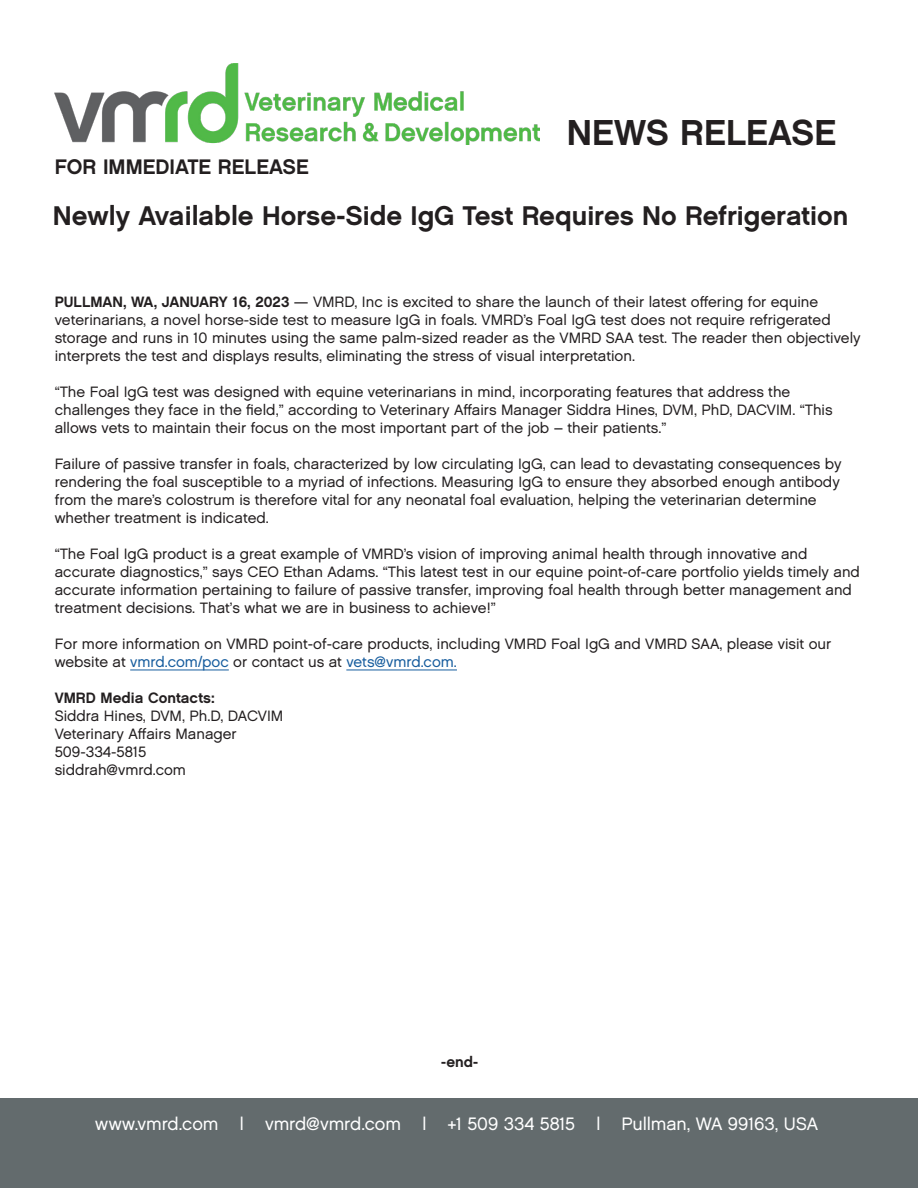
<style>
.page{position:relative;width:918px;height:1188px;background:#fff}
.page>*{position:absolute;margin:0;border:0;box-sizing:border-box;transform-origin:0 0}
.t1{font:36px "Chalet New York Nineteen Sixty";color:#231f20}
.t2{font:27px "Chalet New York Nineteen Sixty";color:#231f20}
.t3{font:21px "Chalet New York Nineteen Sixty";color:#231f20}
.t4{font:18px "Chalet London Nineteen Sixty";letter-spacing:-.005em;color:#fff}
.t5{font:15px/18px "Chalet London Nineteen Sixty";color:#231f20}
.t6{font:15px "Chalet New York Nineteen Sixty";color:#231f20}
.s1{font-family:"Chalet New York Nineteen Sixty"}
.s2{color:#175d9e}
</style>
<div class="page">
<img style="left:55px;top:64px;width:485px;height:81px">
<div style="left:0;top:1099px;width:918px;height:89px;background:#636b6d"></div>
<hr style="left:130px;top:670px;width:99px;height:1px;background:#175d9e">
<hr style="left:346px;top:670px;width:111px;height:1px;background:#175d9e">
<p class="t3" style="left:55px;top:153px;width:256px">FOR IMMEDIATE RELEASE</p>
<p class="t1" style="left:567px;top:110px;width:271px">NEWS RELEASE</p>
<p class="t2" style="left:53px;top:199px;width:797px">Newly Available Horse-Side IgG Test Requires No Refrigeration</p>
<p class="t5" style="left:55px;top:293px;width:807px"><span class="s1">PULLMAN, WA, JANUARY 16, 2023</span> — VMRD, Inc is excited to share the launch of their latest offering for equine veterinarians, a novel horse-side test to measure IgG in foals. VMRD’s Foal IgG test does not require refrigerated storage and runs in 10 minutes using the same palm-sized reader as the VMRD SAA test. The reader then objectively interprets the test and displays results, eliminating the stress of visual interpretation.</p>
<p class="t5" style="left:55px;top:383px;width:779px">“The Foal IgG test was designed with equine veterinarians in mind, incorporating features that address the challenges they face in the field,” according to Veterinary Affairs Manager Siddra Hines, DVM, PhD, DACVIM. “This allows vets to maintain their focus on the most important part of the job – their patients.”</p>
<p class="t5" style="left:55px;top:455px;width:788px">Failure of passive transfer in foals, characterized by low circulating IgG, can lead to devastating consequences by rendering the foal susceptible to a myriad of infections. Measuring IgG to ensure they absorbed enough antibody from the mare’s colostrum is therefore vital for any neonatal foal evaluation, helping the veterinarian determine whether treatment is indicated.</p>
<p class="t5" style="left:55px;top:545px;width:807px">“The Foal IgG product is a great example of VMRD’s vision of improving animal health through innovative and accurate diagnostics,” says CEO Ethan Adams. “This latest test in our equine point-of-care portfolio yields timely and accurate information pertaining to failure of passive transfer, improving foal health through better management and treatment decisions. That’s what we are in business to achieve!”</p>
<p class="t5" style="left:55px;top:635px;width:778px">For more information on VMRD point-of-care products, including VMRD Foal IgG and VMRD SAA, please visit our website at <span class="s2">vmrd.com/poc</span> or contact us at <span class="s2">vets@vmrd.com.</span></p>
<p class="t5" style="left:55px;top:689px;width:230px"><span class="s1">VMRD Media Contacts:<br></span>Siddra Hines, DVM, Ph.D, DACVIM<br>Veterinary Affairs Manager<br>509-334-5815<br>siddrah@vmrd.com</p>
<p class="t6" style="left:441px;top:1052px;width:38px">-end-</p>
<p class="t4" style="left:95px;top:1113px;width:724px">www.vmrd.com | vmrd@vmrd.com | +1 509 334 5815 | Pullman, WA 99163, USA</p>
</div>
